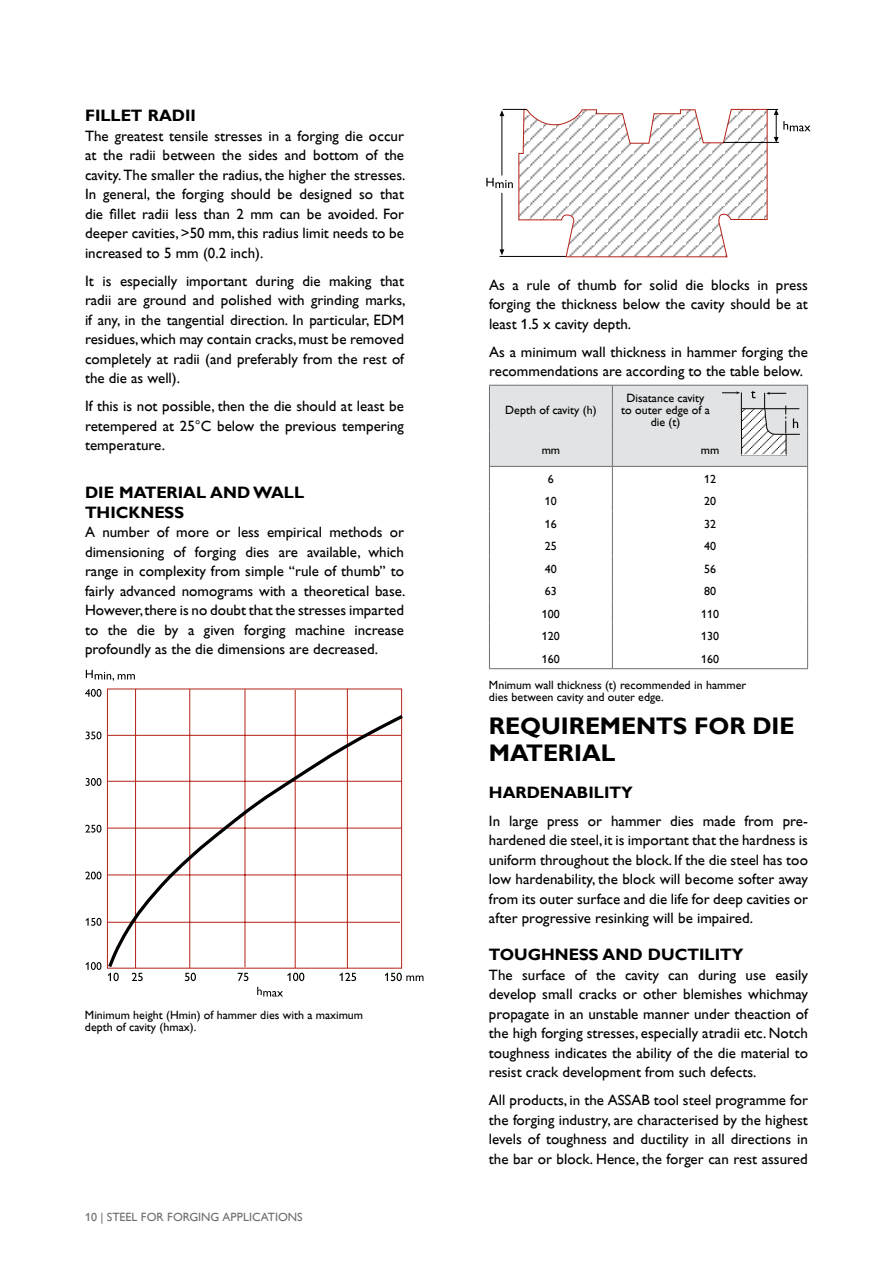
<style>
.page{position:relative;width:893px;height:1263px;background:#fff}
.page>*{position:absolute;margin:0;border:0;box-sizing:border-box;transform-origin:0 0}
.t1{font:700 24px/27px "Assab Gill";color:#000}
.t2{font:700 16.5px/19.8px "Assab Gill";color:#000}
.t3{font:15px/19.5px "Assab Gill";color:#000;text-align:justify}
.t4{font:12px/12px "Assab Gill";color:#000}
.t5{font:12px "Assab Gill";color:#6d6e71}
</style>
<div class="page">
<svg style="left:85px;top:689px;width:16px;height:8px"></svg>
<svg style="left:86px;top:731px;width:15px;height:8px"></svg>
<svg style="left:86px;top:778px;width:15px;height:8px"></svg>
<svg style="left:85px;top:825px;width:16px;height:8px"></svg>
<svg style="left:85px;top:871px;width:16px;height:8px"></svg>
<svg style="left:86px;top:918px;width:15px;height:8px"></svg>
<svg style="left:86px;top:962px;width:15px;height:8px"></svg>
<svg style="left:108px;top:973px;width:11px;height:8px"></svg>
<svg style="left:132px;top:973px;width:11px;height:8px"></svg>
<svg style="left:185px;top:973px;width:11px;height:8px"></svg>
<svg style="left:238px;top:973px;width:10px;height:8px"></svg>
<svg style="left:287px;top:973px;width:17px;height:8px"></svg>
<svg style="left:339px;top:973px;width:17px;height:8px"></svg>
<svg style="left:385px;top:973px;width:38px;height:8px"></svg>
<hr style="left:135px;top:689px;width:1px;height:279px;background:#b32317">
<hr style="left:189px;top:689px;width:1px;height:279px;background:#b32317">
<hr style="left:245px;top:689px;width:1px;height:278px;background:#b32317">
<hr style="left:295px;top:690px;width:1px;height:278px;background:#b32317">
<hr style="left:347px;top:689px;width:1px;height:279px;background:#b32317">
<svg style="left:106px;top:712px;width:297px;height:257px"></svg>
<svg style="left:257px;top:987px;width:26px;height:10px"></svg>
<svg style="left:86px;top:670px;width:49px;height:11px"></svg>
<svg style="left:486px;top:109px;width:325px;height:149px"></svg>
<hr style="left:489px;top:668px;width:123px;height:1px;background:#6d6e71">
<hr style="left:612px;top:668px;width:107px;height:1px;background:#6d6e71">
<hr style="left:719px;top:668px;width:89px;height:1px;background:#6d6e71">
<svg style="left:489px;top:385px;width:319px;height:283px"></svg>
<p class="t2" style="left:85px;top:106px;width:112px">FILLET RADII</p>
<p class="t3" style="left:85px;top:126px;width:322px">The greatest tensile stresses in a forging die occur at the radii between the sides and bottom of the cavity. The smaller the radius, the higher the stresses.<br>In general, the forging should be designed so that die fillet radii less than 2 mm can be avoided. For deeper cavities, &gt;50 mm, this radius limit needs to be increased to 5 mm (0.2 inch).</p>
<p class="t3" style="left:85px;top:271px;width:322px">It is especially important during die making that radii are ground and polished with grinding marks, if any, in the tangential direction. In particular, EDM residues, which may contain cracks, must be removed completely at radii (and preferably from the rest of the die as well).</p>
<p class="t3" style="left:85px;top:397px;width:320px">If this is not possible, then the die should at least be retempered at 25°C below the previous tempering temperature.</p>
<p class="t2" style="left:85px;top:483px;width:221px">DIE MATERIAL AND WALL<br>THICKNESS</p>
<p class="t3" style="left:85px;top:523px;width:322px">A number of more or less empirical methods or dimensioning of forging dies are available, which range in complexity from simple “rule of thumb” to fairly advanced nomograms with a theoretical base.<br>However, there is no doubt that the stresses imparted to the die by a given forging machine increase profoundly as the die dimensions are decreased.</p>
<p class="t4" style="left:85px;top:1009px;width:280px">Minimum height (Hmin) of hammer dies with a maximum depth of cavity (hmax).</p>
<p class="t5" style="left:85px;top:1210px;width:219px">10 | STEEL FOR FORGING APPLICATIONS</p>
<p class="t3" style="left:489px;top:275px;width:320px">As a rule of thumb for solid die blocks in press forging the thickness below the cavity should be at least 1.5 x cavity depth.</p>
<p class="t3" style="left:489px;top:342px;width:320px">As a minimum wall thickness in hammer forging the recommendations are according to the table below.</p>
<p class="t4" style="left:505px;top:404px;width:93px">Depth of cavity (h)</p>
<p class="t4" style="left:621px;top:392px;width:90px;text-align:center">Disatance cavity to outer edge of a die (t)</p>
<p class="t4" style="left:542px;top:444px;width:20px">mm</p>
<p class="t4" style="left:701px;top:444px;width:20px">mm</p>
<p class="t4" style="left:548px;top:473px;width:7px">6</p>
<p class="t4" style="left:704px;top:473px;width:13px">12</p>
<p class="t4" style="left:545px;top:495px;width:13px">10</p>
<p class="t4" style="left:704px;top:495px;width:13px">20</p>
<p class="t4" style="left:545px;top:518px;width:13px">16</p>
<p class="t4" style="left:704px;top:518px;width:13px">32</p>
<p class="t4" style="left:545px;top:540px;width:13px">25</p>
<p class="t4" style="left:704px;top:540px;width:13px">40</p>
<p class="t4" style="left:545px;top:563px;width:13px">40</p>
<p class="t4" style="left:704px;top:563px;width:13px">56</p>
<p class="t4" style="left:545px;top:585px;width:13px">63</p>
<p class="t4" style="left:704px;top:585px;width:13px">80</p>
<p class="t4" style="left:542px;top:608px;width:19px">100</p>
<p class="t4" style="left:701px;top:608px;width:19px">110</p>
<p class="t4" style="left:542px;top:630px;width:19px">120</p>
<p class="t4" style="left:701px;top:630px;width:19px">130</p>
<p class="t4" style="left:542px;top:653px;width:19px">160</p>
<p class="t4" style="left:701px;top:653px;width:19px">160</p>
<p class="t4" style="left:489px;top:679px;width:259px">Mnimum wall thickness (t) recommended in hammer dies between cavity and outer edge.</p>
<h1 class="t1" style="left:489px;top:712px;width:307px">REQUIREMENTS FOR DIE<br>MATERIAL</h1>
<p class="t2" style="left:489px;top:782px;width:146px">HARDENABILITY</p>
<p class="t3" style="left:489px;top:811px;width:320px">In large press or hammer dies made from pre&shy;hardened die steel, it is important that the hardness is uniform throughout the block. If the die steel has too low hardenability, the block will become softer away from its outer surface and die life for deep cavities or after progressive resinking will be impaired.</p>
<p class="t2" style="left:489px;top:945px;width:256px">TOUGHNESS AND DUCTILITY</p>
<p class="t3" style="left:489px;top:965px;width:320px">The surface of the cavity can during use easily develop small cracks or other blemishes whichmay propagate in an unstable manner under theaction of the high forging stresses, especially atradii etc. Notch toughness indicates the ability of the die material to resist crack development from such defects.</p>
<p class="t3" style="left:489px;top:1090px;width:320px">All products, in the ASSAB tool steel programme for the forging industry, are characterised by the highest levels of toughness and ductility in all directions in the bar or block. Hence, the forger can rest assured</p>
</div>
